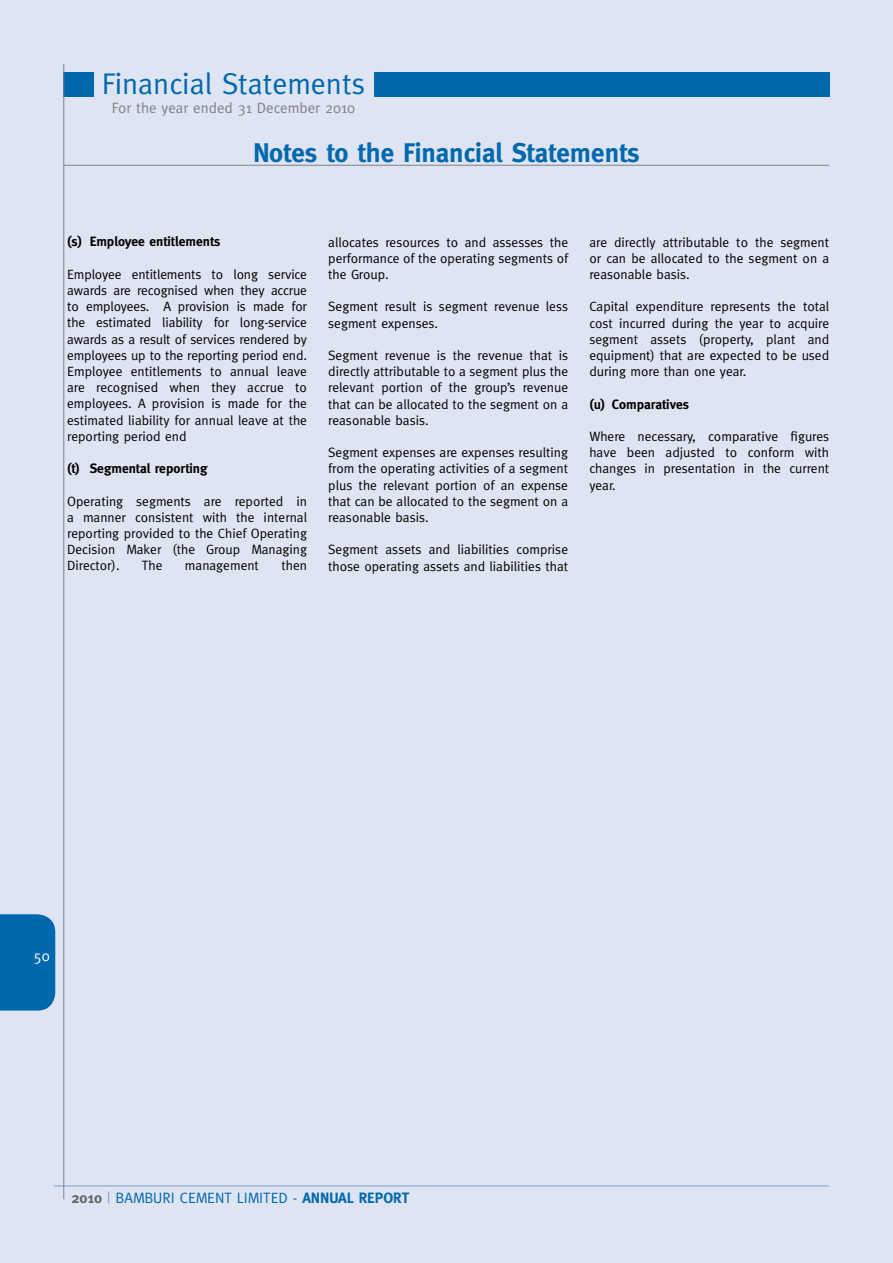
<style>
.page{position:relative;width:893px;height:1263px;background:#dee4f2}
.page>*{position:absolute;margin:0;border:0;box-sizing:border-box;transform-origin:0 0}
.t1{font:30px "Meta";color:#0068ac}
.t2{font:700 27px "Meta";color:#0068ac}
.t3{font:15px "Meta";color:#0068ac}
.t4{font:15px "Meta";color:#808285}
.t5{font:15px "Meta";color:#fff}
.t6{font:13.5px/16.2px "Meta";color:#000;text-align:justify}
.t7{font:700 13.5px "Meta";color:#000}
.s1{font-weight:700;color:#636466}
.s2{color:#789fce}
.s3{font-weight:700}
</style>
<div class="page">
<div style="left:0;top:914px;width:55px;height:96px;background:#0068ac"></div>
<hr style="left:54px;top:1185px;width:775px;height:1px;background:#789fce">
<div style="left:374px;top:72px;width:455px;height:24px;background:#0068ac"></div>
<div style="left:64px;top:72px;width:30px;height:24px;background:#0068ac"></div>
<hr style="left:63px;top:64px;width:1px;height:1135px;background:#808285">
<hr style="left:64px;top:165px;width:765px;height:1px;background:#808285">
<h1 class="t1" style="left:102px;top:67px;width:265px">Financial Statements</h1>
<p class="t4" style="left:112px;top:99px;width:245px">For the year ended 31 December 2010</p>
<h2 class="t2" style="left:253px;top:137px;width:388px">Notes to the Financial Statements</h2>
<p class="t7" style="left:67px;top:234px;width:155px">(s) Employee entitlements</p>
<p class="t6" style="left:67px;top:266px;width:241px">Employee entitlements to long service awards are recognised when they accrue to employees. A provision is made for the estimated liability for long-service awards as a result of services rendered by employees up to the reporting period end.<br>Employee entitlements to annual leave are recognised when they accrue to employees. A provision is made for the estimated liability for annual leave at the reporting period end</p>
<p class="t7" style="left:67px;top:461px;width:142px">(t) Segmental reporting</p>
<p class="t6" style="left:67px;top:493px;width:241px">Operating segments are reported in a manner consistent with the internal reporting provided to the Chief Operating Decision Maker (the Group Managing Director).</p>
<p class="t6" style="left:142px;top:557px;width:22px">The</p>
<p class="t6" style="left:185px;top:557px;width:76px">management</p>
<p class="t6" style="left:281px;top:557px;width:27px">then</p>
<p class="t6" style="left:328px;top:234px;width:241px">allocates resources to and assesses the performance of the operating segments of the Group.</p>
<p class="t6" style="left:328px;top:298px;width:241px">Segment result is segment revenue less segment expenses.</p>
<p class="t6" style="left:328px;top:347px;width:241px">Segment revenue is the revenue that is directly attributable to a segment plus the relevant portion of the group’s revenue that can be allocated to the segment on a reasonable basis.</p>
<p class="t6" style="left:328px;top:444px;width:241px">Segment expenses are expenses resulting from the operating activities of a segment plus the relevant portion of an expense that can be allocated to the segment on a reasonable basis.</p>
<p class="t6" style="left:328px;top:541px;width:241px">Segment assets and liabilities comprise those operating assets and liabilities that</p>
<p class="t6" style="left:589px;top:234px;width:241px">are directly attributable to the segment or can be allocated to the segment on a reasonable basis.</p>
<p class="t6" style="left:589px;top:298px;width:241px">Capital expenditure represents the total cost incurred during the year to acquire segment assets (property, plant and equipment) that are expected to be used during more than one year.</p>
<p class="t7" style="left:589px;top:396px;width:101px">(u) Comparatives</p>
<p class="t6" style="left:589px;top:428px;width:241px">Where necessary, comparative figures have been adjusted to conform with changes in presentation in the current year.</p>
<p class="t5" style="left:34px;top:947px;width:18px">50</p>
<p class="t3" style="left:71px;top:1189px;width:339px"><span class="s1">2010</span> <span class="s2">|</span> BAMBURI CEMENT LIMITED - <span class="s3">ANNUAL REPORT</span></p>
</div>
